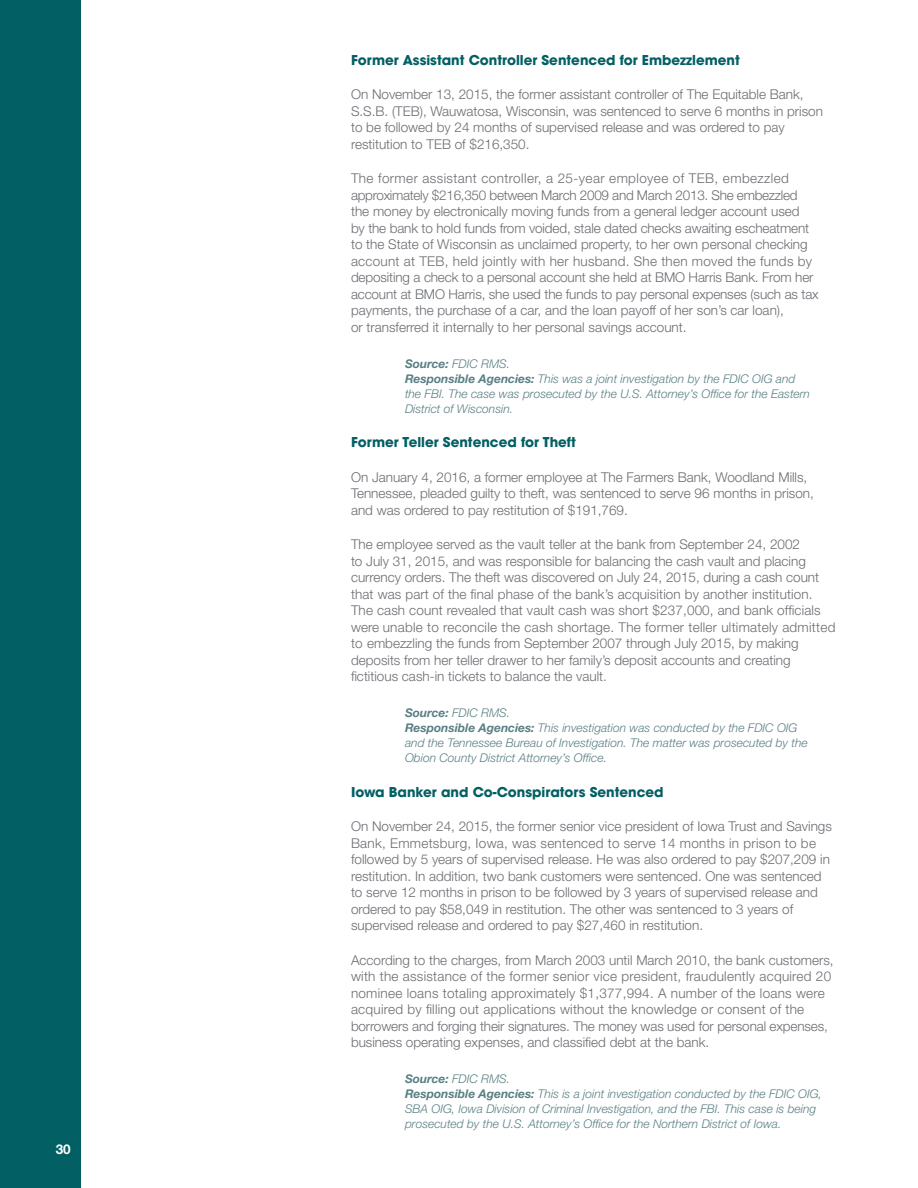
<style>
.page{position:relative;width:918px;height:1188px;background:#fff}
.page>*{position:absolute;margin:0;border:0;box-sizing:border-box;transform-origin:0 0}
.t1{font:300 13.5px/16.5px "Helvetica Neue";color:#696c71}
.t2{font:700 13.5px "Avant Garde";color:#025f63}
.t3{font:700 13.5px "Helvetica Neue";color:#fff}
.t4{font:italic 300 12px/15px "Helvetica Neue";color:#597f84}
.s1{font-weight:700}
</style>
<div class="page">
<div style="left:0;top:0;width:81px;height:1188px;background:#025f63"></div>
<p class="t3" style="left:56px;top:1141px;width:17px">30</p>
<h4 class="t2" style="left:351px;top:51px;width:390px">Former Assistant Controller Sentenced for Embezzlement</h4>
<p class="t1" style="left:351px;top:86px;width:473px">On November 13, 2015, the former assistant controller of The Equitable Bank, S.S.B. (TEB), Wauwatosa, Wisconsin, was sentenced to serve 6 months in prison to be followed by 24 months of supervised release and was ordered to pay restitution to TEB of $216,350.</p>
<p class="t1" style="left:351px;top:170px;width:469px">The former assistant controller, a 25-year employee of TEB, embezzled approximately $216,350 between March 2009 and March 2013. She embezzled the money by electronically moving funds from a general ledger account used<br>by the bank to hold funds from voided, stale dated checks awaiting escheatment to the State of Wisconsin as unclaimed property, to her own personal checking account at TEB, held jointly with her husband. She then moved the funds by depositing a check to a personal account she held at BMO Harris Bank. From her account at BMO Harris, she used the funds to pay personal expenses (such as tax payments, the purchase of a car, and the loan payoff of her son’s car loan),<br>or transferred it internally to her personal savings account.</p>
<p class="t4" style="left:405px;top:356px;width:407px"><span class="s1">Source:</span> FDIC RMS.<br><span class="s1">Responsible Agencies:</span> This was a joint investigation by the FDIC OIG and the FBI. The case was prosecuted by the U.S. Attorney’s Office for the Eastern District of Wisconsin.</p>
<h4 class="t2" style="left:351px;top:433px;width:226px">Former Teller Sentenced for Theft</h4>
<p class="t1" style="left:351px;top:468px;width:464px">On January 4, 2016, a former employee at The Farmers Bank, Woodland Mills,<br>Tennessee, pleaded guilty to theft, was sentenced to serve 96 months in prison, and was ordered to pay restitution of $191,769.</p>
<p class="t1" style="left:351px;top:536px;width:486px">The employee served as the vault teller at the bank from September 24, 2002<br>to July 31, 2015, and was responsible for balancing the cash vault and placing currency orders. The theft was discovered on July 24, 2015, during a cash count that was part of the final phase of the bank’s acquisition by another institution.<br>The cash count revealed that vault cash was short $237,000, and bank officials were unable to reconcile the cash shortage. The former teller ultimately admitted to embezzling the funds from September 2007 through July 2015, by making deposits from her teller drawer to her family’s deposit accounts and creating fictitious cash-in tickets to balance the vault.</p>
<p class="t4" style="left:405px;top:705px;width:404px"><span class="s1">Source:</span> FDIC RMS.<br><span class="s1">Responsible Agencies:</span> This investigation was conducted by the FDIC OIG and the Tennessee Bureau of Investigation. The matter was prosecuted by the Obion County District Attorney’s Office.</p>
<h4 class="t2" style="left:351px;top:783px;width:314px">Iowa Banker and Co-Conspirators Sentenced</h4>
<p class="t1" style="left:351px;top:818px;width:482px">On November 24, 2015, the former senior vice president of Iowa Trust and Savings Bank, Emmetsburg, Iowa, was sentenced to serve 14 months in prison to be followed by 5 years of supervised release. He was also ordered to pay $207,209 in restitution. In addition, two bank customers were sentenced. One was sentenced to serve 12 months in prison to be followed by 3 years of supervised release and ordered to pay $58,049 in restitution. The other was sentenced to 3 years of supervised release and ordered to pay $27,460 in restitution.</p>
<p class="t1" style="left:351px;top:951px;width:484px">According to the charges, from March 2003 until March 2010, the bank customers, with the assistance of the former senior vice president, fraudulently acquired 20 nominee loans totaling approximately $1,377,994. A number of the loans were acquired by filling out applications without the knowledge or consent of the borrowers and forging their signatures. The money was used for personal expenses, business operating expenses, and classified debt at the bank.</p>
<p class="t4" style="left:405px;top:1071px;width:418px"><span class="s1">Source:</span> FDIC RMS.<br><span class="s1">Responsible Agencies:</span> This is a joint investigation conducted by the FDIC OIG, SBA OIG, Iowa Division of Criminal Investigation, and the FBI. This case is being prosecuted by the U.S. Attorney’s Office for the Northern District of Iowa.</p>
</div>
